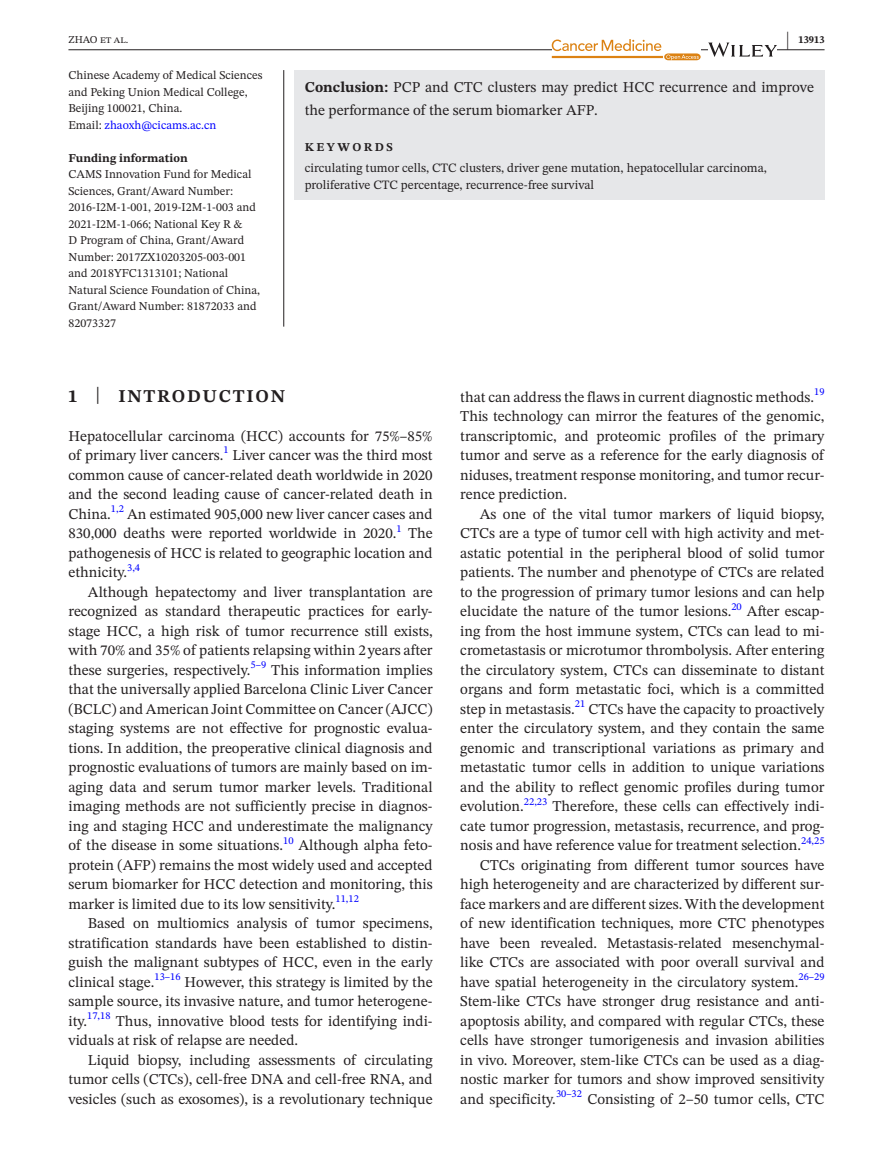
<style>
.page{position:relative;width:893px;height:1174px;background:#fff}
.page>*{position:absolute;margin:0;border:0;box-sizing:border-box;transform-origin:0 0}
.t1{font:700 21px "STIX Two Text";color:#231f20;scale:.42 1}
.t2{font:700 18px "STIX Two Text";letter-spacing:.1em;color:#231f20}
.t3{font:15px/19.5px "STIX Two Text";color:#231f20;text-align:justify}
.t4{font:12.75px/17.2px "STIX Two Text";color:#231f20}
.t5{font:12px/16.5px "STIX Two Text";color:#231f20}
.t6{font:700 12px "STIX Two Text";color:#231f20}
.t7{font:700 12px "STIX Two Text";letter-spacing:.2em;color:#231f20}
.t8{font:10.5px "STIX Two Text";color:#00f}
.t9{font:10.5px "STIX Two Text";color:#231f20}
.t10{font:700 10.5px "STIX Two Text";color:#231f20}
.s1{color:#00f}
.s2{font-weight:700}
.s3{font-weight:400;font-size:23.7px}
</style>
<div class="page">
<hr style="left:68px;top:49px;width:756px;height:1px;background:#231f20">
<svg style="left:552px;top:39px;width:149px;height:21px"></svg>
<svg style="left:708px;top:43px;width:69px;height:14px"></svg>
<div style="left:294px;top:70px;width:530px;height:129px;background:#e6e7e9"></div>
<hr style="left:283px;top:70px;width:1px;height:257px;background:#231f20">
<h1 class="t1" style="left:787px;top:24px;width:8px">|</h1>
<p class="t9" style="left:68px;top:32px;width:61px">ZHAO et al.</p>
<p class="t10" style="left:798px;top:32px;width:27px">13913</p>
<p class="t5" style="left:68px;top:67px;width:195px">Chinese Academy of Medical Sciences and Peking Union Medical College,<br>Beijing 100021, China.<br>Email: <span class="s1">zhaoxh@cicams.ac.cn</span></p>
<p class="t6" style="left:68px;top:149px;width:121px">Funding information</p>
<p class="t5" style="left:68px;top:166px;width:193px">CAMS Innovation Fund for Medical<br>Sciences, Grant/Award Number:<br>2016-I2M-1-001, 2019-I2M-1-003 and<br>2021-I2M-1-066; National Key R &amp;<br>D Program of China, Grant/Award<br>Number: 2017ZX10203205-003-001 and 2018YFC1313101; National<br>Natural Science Foundation of China,<br>Grant/Award Number: 81872033 and<br>82073327</p>
<p class="t3" style="left:305px;top:76px;width:511px;line-height:22.5px"><span class="s2">Conclusion:</span> PCP and CTC clusters may predict HCC recurrence and improve the performance of the serum biomarker AFP.</p>
<p class="t7" style="left:305px;top:138px;width:90px">KEYWORDS</p>
<p class="t4" style="left:305px;top:159px;width:464px">circulating tumor cells, CTC clusters, driver gene mutation, hepatocellular carcinoma, proliferative CTC percentage, recurrence-free survival</p>
<p class="t2" style="left:68px;top:383px;width:218px">1 <span class="s3">|</span> INTRODUCTION</p>
<p class="t3" style="left:68px;top:426px;width:366px">Hepatocellular carcinoma (HCC) accounts for 75%–85% of primary liver cancers.</p>
<p class="t8" style="left:223px;top:442px;width:7px">1</p>
<p class="t3" style="left:68px;top:445px;width:366px;text-indent:164px">Liver cancer was the third most common cause of cancer-related death worldwide in 2020 and the second leading cause of cancer-related death in China.</p>
<p class="t8" style="left:111px;top:501px;width:14px">1,2</p>
<p class="t3" style="left:68px;top:504px;width:366px;text-indent:59px">An estimated 905,000 new liver cancer cases and<br>830,000 deaths were reported worldwide in 2020.</p>
<p class="t8" style="left:396px;top:520px;width:7px">1</p>
<p class="t3" style="left:68px;top:523px;width:366px;text-indent:340px">The pathogenesis of HCC is related to geographic location and ethnicity.</p>
<p class="t8" style="left:127px;top:559px;width:14px">3,4</p>
<p class="t3" style="left:68px;top:582px;width:366px;text-indent:20px">Although hepatectomy and liver transplantation are recognized as standard therapeutic practices for early&shy;stage HCC, a high risk of tumor recurrence still exists, with 70% and 35% of patients relapsing within 2 years after these surgeries, respectively.</p>
<p class="t8" style="left:251px;top:657px;width:17px">5–9</p>
<p class="t3" style="left:68px;top:660px;width:366px;text-indent:203px">This information implies that the universally applied Barcelona Clinic Liver Cancer (BCLC) and American Joint Committee on Cancer (AJCC) staging systems are not effective for prognostic evalua&shy;tions. In addition, the preoperative clinical diagnosis and prognostic evaluations of tumors are mainly based on im&shy;aging data and serum tumor marker levels. Traditional imaging methods are not sufficiently precise in diagnos&shy;ing and staging HCC and underestimate the malignancy of the disease in some situations.</p>
<p class="t8" style="left:283px;top:832px;width:12px">10</p>
<p class="t3" style="left:68px;top:835px;width:366px;text-indent:230px">Although alpha feto&shy;protein (AFP) remains the most widely used and accepted serum biomarker for HCC detection and monitoring, this marker is limited due to its low sensitivity.</p>
<p class="t8" style="left:335px;top:891px;width:25px">11,12</p>
<p class="t3" style="left:68px;top:913px;width:366px;text-indent:20px">Based on multiomics analysis of tumor specimens, stratification standards have been established to distin&shy;guish the malignant subtypes of HCC, even in the early clinical stage.</p>
<p class="t8" style="left:155px;top:969px;width:28px">13–16</p>
<p class="t3" style="left:68px;top:972px;width:366px;text-indent:116px">However, this strategy is limited by the sample source, its invasive nature, and tumor heterogene&shy;ity.</p>
<p class="t8" style="left:87px;top:1008px;width:25px">17,18</p>
<p class="t3" style="left:68px;top:1011px;width:366px;text-indent:47px">Thus, innovative blood tests for identifying indi&shy;viduals at risk of relapse are needed.</p>
<p class="t3" style="left:68px;top:1050px;width:366px;text-indent:20px">Liquid biopsy, including assessments of circulating tumor cells (CTCs), cell-free DNA and cell-free RNA, and vesicles (such as exosomes), is a revolutionary technique</p>
<p class="t3" style="left:460px;top:387px;width:366px">that can address the flaws in current diagnostic methods.<sup>19<br></sup>This technology can mirror the features of the genomic, transcriptomic, and proteomic profiles of the primary tumor and serve as a reference for the early diagnosis of niduses, treatment response monitoring, and tumor recur&shy;rence prediction.</p>
<p class="t3" style="left:460px;top:504px;width:366px;text-indent:19px">As one of the vital tumor markers of liquid biopsy, CTCs are a type of tumor cell with high activity and met&shy;astatic potential in the peripheral blood of solid tumor patients. The number and phenotype of CTCs are related to the progression of primary tumor lesions and can help elucidate the nature of the tumor lesions.</p>
<p class="t8" style="left:731px;top:598px;width:12px">20</p>
<p class="t3" style="left:460px;top:601px;width:366px;text-indent:287px">After escap&shy;ing from the host immune system, CTCs can lead to mi&shy;crometastasis or microtumor thrombolysis. After entering the circulatory system, CTCs can disseminate to distant organs and form metastatic foci, which is a committed step in metastasis.</p>
<p class="t8" style="left:575px;top:696px;width:12px">21</p>
<p class="t3" style="left:460px;top:699px;width:366px;text-indent:128px">CTCs have the capacity to proactively enter the circulatory system, and they contain the same genomic and transcriptional variations as primary and metastatic tumor cells in addition to unique variations and the ability to reflect genomic profiles during tumor evolution.</p>
<p class="t8" style="left:524px;top:793px;width:25px">22,23</p>
<p class="t3" style="left:460px;top:796px;width:366px;text-indent:92px">Therefore, these cells can effectively indi&shy;cate tumor progression, metastasis, recurrence, and prog&shy;nosis and have reference value for treatment selection.</p>
<p class="t8" style="left:801px;top:832px;width:25px">24,25</p>
<p class="t3" style="left:460px;top:855px;width:366px;text-indent:20px">CTCs originating from different tumor sources have high heterogeneity and are characterized by different sur&shy;face markers and are different sizes. With the development of new identification techniques, more CTC phenotypes have been revealed. Metastasis-related mesenchymal&shy;like CTCs are associated with poor overall survival and have spatial heterogeneity in the circulatory system.</p>
<p class="t8" style="left:798px;top:969px;width:28px">26–29</p>
<p class="t3" style="left:460px;top:991px;width:366px">Stem-like CTCs have stronger drug resistance and anti&shy;apoptosis ability, and compared with regular CTCs, these cells have stronger tumorigenesis and invasion abilities in vivo. Moreover, stem-like CTCs can be used as a diag&shy;nostic marker for tumors and show improved sensitivity and specificity.</p>
<p class="t8" style="left:556px;top:1086px;width:28px">30–32</p>
<p class="t3" style="left:587px;top:1089px;width:239px">Consisting of 2–50 tumor cells, CTC</p>
</div>
